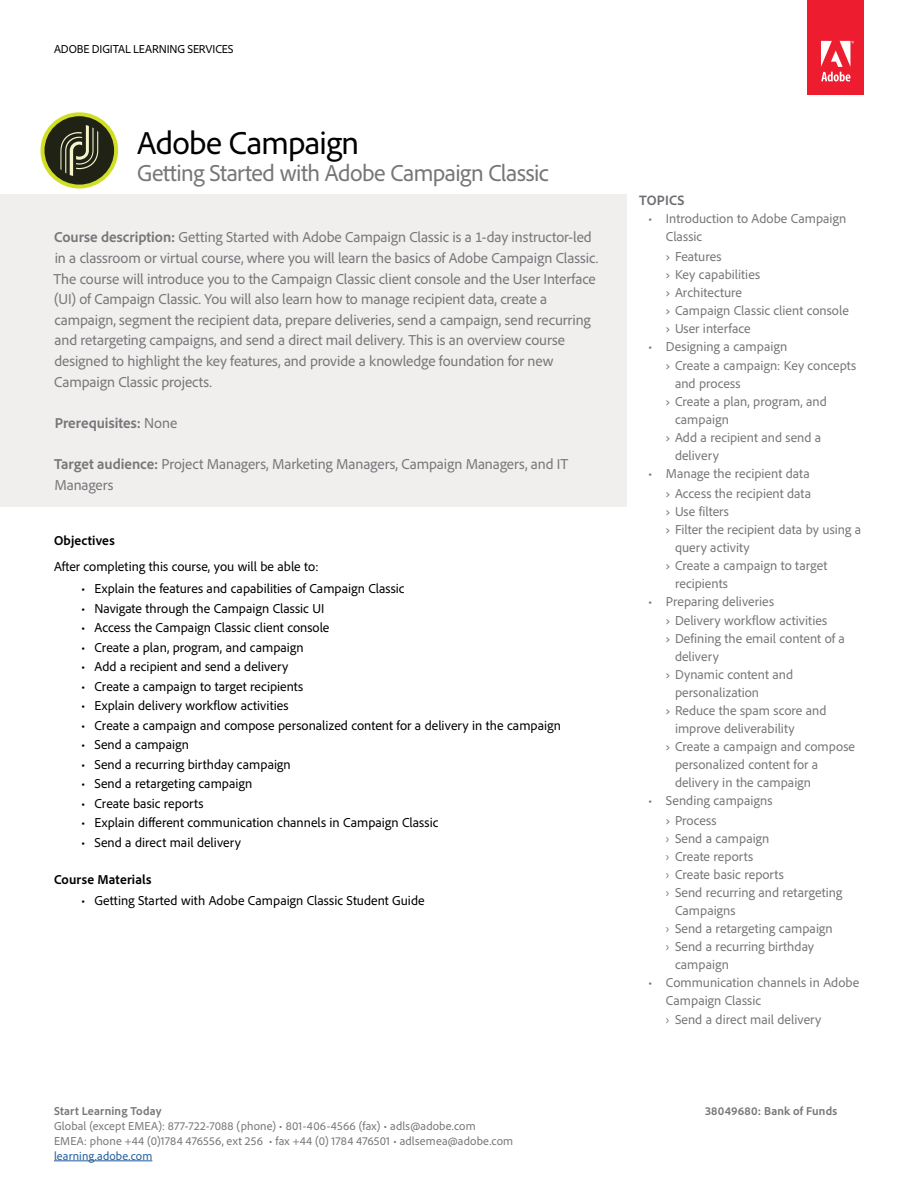
<style>
.page{position:relative;width:918px;height:1188px;background:#fff}
.page>*{position:absolute;margin:0;border:0;box-sizing:border-box;transform-origin:0 0}
.t1{font:33px "Adobe Clean";letter-spacing:-.02em;color:#000101}
.t2{font:24px "Adobe Clean";letter-spacing:-.025em;color:#77777a}
.t3{font:15px/20.7px "Adobe Clean";letter-spacing:-.005em;color:#77777a}
.t4{font:700 15px "Adobe Clean";color:#77777a}
.t5{font:700 14.25px "Adobe Clean";letter-spacing:.015em;color:#6d6e71}
.t6{font:13.5px/18px "Adobe Clean";color:#77777a}
.t7{font:13.5px "Adobe Clean";color:#000}
.t8{font:700 13.5px "Adobe Clean";letter-spacing:.015em;color:#000101}
.t9{font:12px/15px "Adobe Clean";letter-spacing:.015em;color:#77777a}
.t10{font:700 12px "Adobe Clean";letter-spacing:.015em;color:#77777a}
.t11{font:12px "Adobe Clean";letter-spacing:-.01em;color:#000101}
.t12{font:12px "Adobe Clean";letter-spacing:.01em;color:#215e9e}
.s1{font-weight:700}
.s2{font-weight:400}
.s3{font-family:"Myriad Pro"}
</style>
<div class="page">
<div style="left:807px;top:0;width:57px;height:95px;background:#ed1c2e"></div>
<svg style="left:821px;top:41px;width:33px;height:40px"></svg>
<div style="left:0;top:195px;width:627px;height:312px;background:#f0efee"></div>
<hr style="left:54px;top:1161px;width:98px;height:1px;background:#215e9e">
<svg style="left:40px;top:112px;width:78px;height:76px"></svg>
<p class="t11" style="left:54px;top:42px;width:181px">ADOBE DIGITAL LEARNING SERVICES</p>
<h1 class="t1" style="left:137px;top:122px;width:224px">Adobe Campaign</h1>
<h2 class="t2" style="left:137px;top:157px;width:413px">Getting Started with Adobe Campaign Classic</h2>
<p class="t3" style="left:53px;top:226px;width:546px"><span class="s1">Course description:</span> Getting Started with Adobe Campaign Classic is a 1-day instructor-led in a classroom or virtual course, where you will learn the basics of Adobe Campaign Classic.<br>The course will introduce you to the Campaign Classic client console and the User Interface (UI) of Campaign Classic. You will also learn how to manage recipient data, create a campaign, segment the recipient data, prepare deliveries, send a campaign, send recurring and retargeting campaigns, and send a direct mail delivery. This is an overview course designed to highlight the key features, and provide a knowledge foundation for new Campaign Classic projects.</p>
<p class="t4" style="left:55px;top:413px;width:124px">Prerequisites: <span class="s2">None</span></p>
<p class="t3" style="left:54px;top:453px;width:516px"><span class="s1">Target audience:</span> Project Managers, Marketing Managers, Campaign Managers, and IT<br>Managers</p>
<p class="t8" style="left:54px;top:532px;width:62px">Objectives</p>
<p class="t7" style="left:54px;top:557px;width:266px">After completing this course, you will be able to:</p>
<p class="t7" style="left:81px;top:580px;width:325px">• Explain the features and capabilities of Campaign Classic</p>
<p class="t7" style="left:81px;top:599px;width:245px">• Navigate through the Campaign Classic UI</p>
<p class="t7" style="left:81px;top:619px;width:250px">• Access the Campaign Classic client console</p>
<p class="t7" style="left:81px;top:638px;width:224px">• Create a plan, program, and campaign</p>
<p class="t7" style="left:81px;top:658px;width:209px">• Add a recipient and send a delivery</p>
<p class="t7" style="left:81px;top:677px;width:224px">• Create a campaign to target recipients</p>
<p class="t7" style="left:81px;top:697px;width:209px">• Explain delivery workflow activities</p>
<p class="t7" style="left:81px;top:716px;width:481px">• Create a campaign and compose personalized content for a delivery in the campaign</p>
<p class="t7" style="left:81px;top:736px;width:110px">• Send a campaign</p>
<p class="t7" style="left:81px;top:755px;width:211px">• Send a recurring birthday campaign</p>
<p class="t7" style="left:81px;top:775px;width:173px">• Send a retargeting campaign</p>
<p class="t7" style="left:81px;top:794px;width:124px">• Create basic reports</p>
<p class="t7" style="left:81px;top:814px;width:359px">• Explain different communication channels in Campaign Classic</p>
<p class="t7" style="left:81px;top:833px;width:161px">• Send a direct mail delivery</p>
<p class="t8" style="left:54px;top:871px;width:99px">Course Materials</p>
<p class="t7" style="left:81px;top:892px;width:345px">• Getting Started with Adobe Campaign Classic Student Guide</p>
<p class="t10" style="left:54px;top:1103px;width:109px">Start Learning Today</p>
<p class="t9" style="left:54px;top:1118px;width:461px">Global (except EMEA): 877-722-7088 (phone) • 801-406-4566 (fax) • adls@adobe.com<br>EMEA: phone +44 (0)1784 476556, ext 256 • fax +44 (0) 1784 476501 • adlsemea@adobe.com</p>
<p class="t12" style="left:54px;top:1148px;width:100px">learning.adobe.com</p>
<p class="t5" style="left:639px;top:191px;width:47px">TOPICS</p>
<p class="t6" style="left:666px;top:209px;width:182px;text-indent:-18px">• Introduction to Adobe Campaign<br>Classic</p>
<p class="t6" style="left:666px;top:247px;width:184px">› Features<br>› Key capabilities<br>› Architecture<br>› Campaign Classic client console › User interface</p>
<p class="t6" style="left:666px;top:336px;width:192px;line-height:19.5px;text-indent:-18px">• Designing a campaign<br>› Create a campaign: Key concepts</p>
<p class="t6" style="left:675px;top:374px;width:67px">and process</p>
<p class="t6" style="left:666px;top:392px;width:162px">› Create a plan, program, and</p>
<p class="t6" style="left:675px;top:410px;width:55px">campaign</p>
<p class="t6" style="left:666px;top:428px;width:157px">› Add a recipient and send a</p>
<p class="t6" style="left:675px;top:446px;width:45px">delivery</p>
<p class="t6" style="left:648px;top:464px;width:165px;line-height:19.5px;text-align:right">• Manage the recipient data › Access the recipient data</p>
<p class="t6" style="left:666px;top:502px;width:64px">› Use filters</p>
<p class="t6" style="left:666px;top:520px;width:197px">› Filter the recipient data by using a</p>
<p class="t6" style="left:675px;top:538px;width:76px">query activity</p>
<p class="t6" style="left:666px;top:556px;width:163px">› Create a campaign to target</p>
<p class="t6" style="left:675px;top:574px;width:55px">recipients</p>
<p class="t6" style="left:666px;top:591px;width:163px;line-height:19.5px;text-indent:-18px">• Preparing deliveries<br>› Delivery workflow activities</p>
<p class="t6" style="left:666px;top:629px;width:181px">› Defining the email content of a</p>
<p class="t6" style="left:675px;top:647px;width:45px">delivery</p>
<p class="t6" style="left:666px;top:665px;width:129px">› Dynamic content and</p>
<p class="t6" style="left:675px;top:683px;width:86px">personalization</p>
<p class="t6" style="left:666px;top:701px;width:162px">› Reduce the spam score and</p>
<p class="t6" style="left:675px;top:719px;width:121px">improve deliverability</p>
<p class="t6" style="left:666px;top:737px;width:191px">› Create a campaign and compose</p>
<p class="t6" style="left:675px;top:755px;width:145px">personalized content for a</p>
<p class="t6" style="left:675px;top:773px;width:138px">delivery in the campaign</p>
<p class="t6" style="left:666px;top:791px;width:108px;line-height:19.5px;text-indent:-18px">• Sending campaigns › Process</p>
<p class="t6" style="left:666px;top:829px;width:105px"><span class="s3">›</span> Send a campaign</p>
<p class="t6" style="left:666px;top:847px;width:89px"><span class="s3">›</span> Create reports</p>
<p class="t6" style="left:666px;top:865px;width:119px"><span class="s3">›</span> Create basic reports</p>
<p class="t6" style="left:666px;top:883px;width:178px"><span class="s3">›</span> Send recurring and retargeting</p>
<p class="t6" style="left:675px;top:901px;width:62px">Campaigns</p>
<p class="t6" style="left:666px;top:919px;width:168px"><span class="s3">›</span> Send a retargeting campaign</p>
<p class="t6" style="left:666px;top:937px;width:150px"><span class="s3">›</span> Send a recurring birthday</p>
<p class="t6" style="left:675px;top:955px;width:55px">campaign</p>
<p class="t6" style="left:666px;top:973px;width:195px;text-indent:-18px">• Communication channels in Adobe<br>Campaign Classic</p>
<p class="t6" style="left:666px;top:1010px;width:157px"><span class="s3">›</span> Send a direct mail delivery</p>
<p class="t10" style="left:705px;top:1103px;width:134px">38049680: Bank of Funds</p>
</div>
